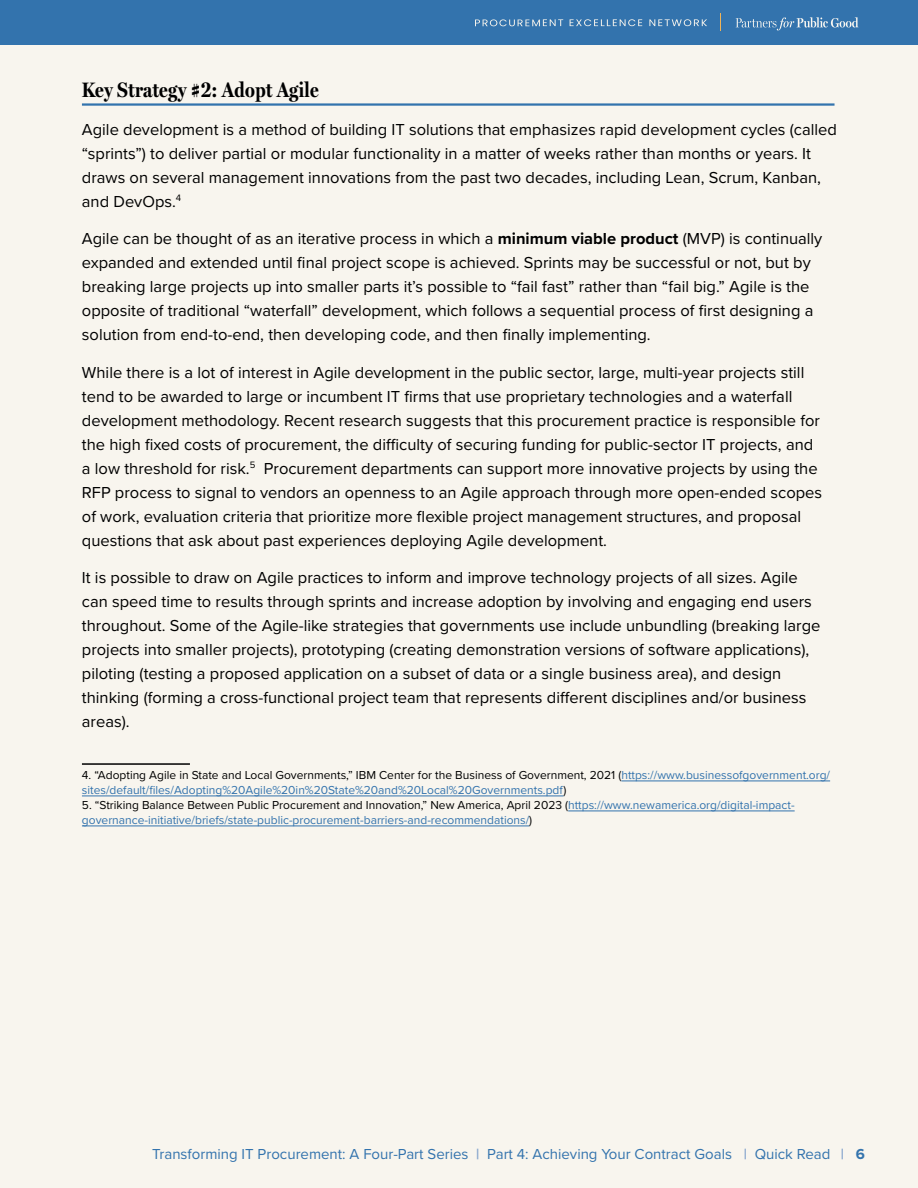
<style>
.page{position:relative;width:918px;height:1188px;background:#f8f5ee}
.page>*{position:absolute;margin:0;border:0;box-sizing:border-box;transform-origin:0 0}
.t1{font:700 21px "Miller Headline";letter-spacing:.02em;color:#000}
.t2{font:16.5px/24px "Proxima Nova";color:#000}
.t3{font:15px "Proxima Nova";color:#3373ad}
.Footnote{font:12px/15px "Proxima Nova";color:#3373ad}
.s1{font-weight:700}
.s2{color:#000}
.s3{font-weight:700;color:#8aa8ce}
</style>
<div class="page">
<div style="left:0;top:0;width:918px;height:45px;background:#3373ad"></div>
<svg style="left:735px;top:17px;width:124px;height:14px"></svg>
<svg style="left:475px;top:19px;width:88px;height:7px"></svg>
<svg style="left:570px;top:19px;width:72px;height:7px"></svg>
<svg style="left:649px;top:19px;width:58px;height:7px"></svg>
<svg style="left:720px;top:14px;width:1px;height:17px"></svg>
<hr style="left:82px;top:103px;width:753px;height:3px;background:#3373ad">
<hr style="left:82px;top:763px;width:108px;height:2px;background:#000">
<hr style="left:621px;top:781px;width:209px;height:1px;background:#3373ad">
<hr style="left:82px;top:796px;width:481px;height:1px;background:#3373ad">
<hr style="left:568px;top:811px;width:227px;height:1px;background:#3373ad">
<hr style="left:82px;top:826px;width:447px;height:1px;background:#3373ad">
<h2 class="t1" style="left:82px;top:77px;width:238px">Key Strategy #2: Adopt Agile</h2>
<p class="t2" style="left:82px;top:116px;width:757px">Agile development is a method of building IT solutions that emphasizes rapid development cycles (called “sprints”) to deliver partial or modular functionality in a matter of weeks rather than months or years. It draws on several management innovations from the past two decades, including Lean, Scrum, Kanban, and DevOps.<sup>4</sup></p>
<p class="t2" style="left:82px;top:226px;width:742px">Agile can be thought of as an iterative process in which a <span class="s1">minimum viable product</span> (MVP) is continually expanded and extended until final project scope is achieved. Sprints may be successful or not, but by breaking large projects up into smaller parts it’s possible to “fail fast” rather than “fail big.” Agile is the opposite of traditional “waterfall” development, which follows a sequential process of first designing a solution from end-to-end, then developing code, and then finally implementing.</p>
<p class="t2" style="left:82px;top:359px;width:742px">While there is a lot of interest in Agile development in the public sector, large, multi-year projects still tend to be awarded to large or incumbent IT firms that use proprietary technologies and a waterfall development methodology. Recent research suggests that this procurement practice is responsible for the high fixed costs of procurement, the difficulty of securing funding for public-sector IT projects, and a low threshold for risk.<sup>5</sup> Procurement departments can support more innovative projects by using the RFP process to signal to vendors an openness to an Agile approach through more open-ended scopes of work, evaluation criteria that prioritize more flexible project management structures, and proposal questions that ask about past experiences deploying Agile development.</p>
<p class="t2" style="left:82px;top:565px;width:740px">It is possible to draw on Agile practices to inform and improve technology projects of all sizes. Agile can speed time to results through sprints and increase adoption by involving and engaging end users throughout. Some of the Agile-like strategies that governments use include unbundling (breaking large projects into smaller projects), prototyping (creating demonstration versions of software applications), piloting (testing a proposed application on a subset of data or a single business area), and design thinking (forming a cross-functional project team that represents different disciplines and/or business areas).</p>
<p class="Footnote" style="left:82px;top:767px;width:750px"><span class="s2">4. “Adopting Agile in State and Local Governments,” IBM Center for the Business of Government, 2021 (</span>https://www.businessofgovernment.org/ sites/default/files/Adopting%20Agile%20in%20State%20and%20Local%20Governments.pdf<span class="s2">)</span></p>
<p class="Footnote" style="left:82px;top:797px;width:714px"><span class="s2">5. “Striking Balance Between Public Procurement and Innovation,” New America, April 2023 (</span>https://www.newamerica.org/digital-impact&shy;governance-initiative/briefs/state-public-procurement-barriers-and-recommendations/<span class="s2">)</span></p>
<p class="t3" style="left:152px;top:1143px;width:714px">Transforming IT Procurement: A Four-Part Series <span class="s3">|</span> Part 4: Achieving Your Contract Goals <span class="s3">|</span> Quick Read <span class="s3">|</span> <span class="s1">6</span></p>
</div>
